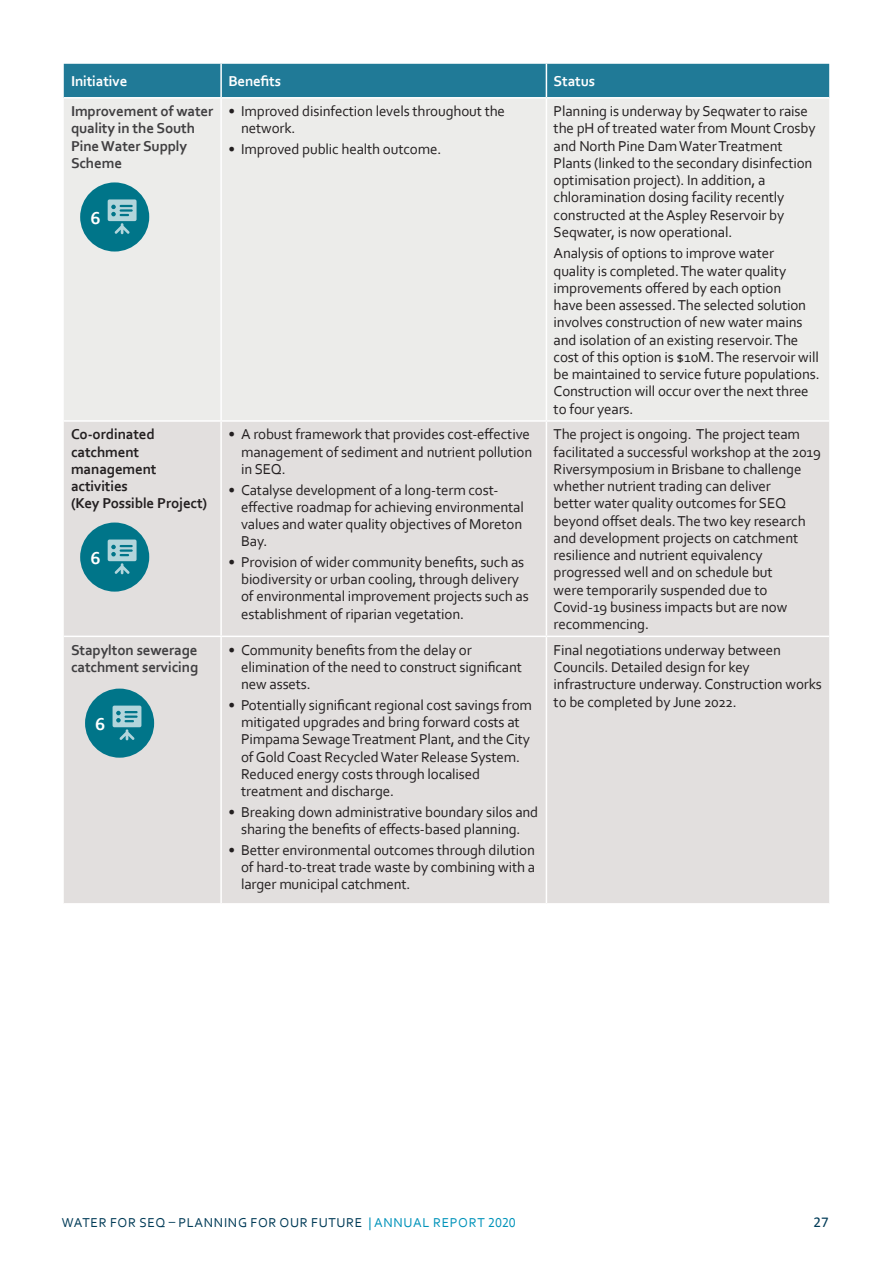
<style>
.page{position:relative;width:893px;height:1263px;background:#fff}
.page>*{position:absolute;margin:0;border:0;box-sizing:border-box;transform-origin:0 0}
.t1{font:700 18.15px "Corbel";color:#fff}
.Table_body{font:15px/17.2px "Corbel";letter-spacing:-.01em;color:#231f20}
.Table_body-2{font:700 15px/17.2px "Corbel";letter-spacing:-.01em;color:#403f41}
.Table_body-3{font:700 15px/17.2px "Corbel";letter-spacing:-.01em;color:#231f20}
.Table_body-4{font:700 15px "Corbel";letter-spacing:-.01em;color:#fff}
.t2{font:15px "Calibri";color:#003b57}
.t3{font:13.5px "Corbel";letter-spacing:.05em;color:#003b57}
.s1{color:#0093ba}
</style>
<div class="page">
<div style="left:64px;top:64px;width:765px;height:33px;background:#207a97"></div>
<div style="left:64px;top:99px;width:765px;height:321px;background:#ececea"></div>
<div style="left:64px;top:422px;width:765px;height:481px;background:#e2dfde"></div>
<hr style="left:220px;top:99px;width:2px;height:321px;background:#fff">
<hr style="left:546px;top:99px;width:1px;height:321px;background:#fff">
<hr style="left:220px;top:422px;width:2px;height:214px;background:#fff">
<hr style="left:546px;top:422px;width:1px;height:214px;background:#fff">
<hr style="left:64px;top:636px;width:157px;height:1px;background:#fff">
<hr style="left:221px;top:636px;width:325px;height:1px;background:#fff">
<hr style="left:220px;top:637px;width:2px;height:266px;background:#fff">
<hr style="left:546px;top:636px;width:283px;height:1px;background:#fff">
<hr style="left:546px;top:637px;width:1px;height:266px;background:#fff">
<hr style="left:220px;top:64px;width:2px;height:33px;background:#fff">
<hr style="left:546px;top:64px;width:1px;height:33px;background:#fff">
<div style="left:80px;top:182px;width:69px;height:70px;background:#007589;border-radius:50%"></div>
<svg style="left:108px;top:199px;width:29px;height:35px"></svg>
<div style="left:80px;top:522px;width:69px;height:70px;background:#007589;border-radius:50%"></div>
<svg style="left:108px;top:539px;width:29px;height:35px"></svg>
<div style="left:85px;top:689px;width:69px;height:69px;background:#007589;border-radius:50%"></div>
<svg style="left:113px;top:706px;width:28px;height:34px"></svg>
<p class="Table_body-4" style="left:71px;top:72px;width:58px">Initiative</p>
<p class="Table_body-4" style="left:228px;top:72px;width:54px">Benefits</p>
<p class="Table_body-4" style="left:554px;top:72px;width:43px">Status</p>
<p class="Table_body-2" style="left:71px;top:102px;width:144px">Improvement of water quality in the South<br>Pine Water Supply<br>Scheme</p>
<p class="Table_body" style="left:241px;top:102px;width:265px;text-indent:-13px">• Improved disinfection levels throughout the network.</p>
<p class="Table_body" style="left:554px;top:102px;width:263px">Planning is underway by Seqwater to raise the pH of treated water from Mount Crosby and North Pine Dam Water Treatment Plants (linked to the secondary disinfection optimisation project). In addition, a chloramination dosing facility recently constructed at the Aspley Reservoir by Seqwater, is now operational.</p>
<p class="Table_body" style="left:554px;top:244px;width:268px">Analysis of options to improve water<br>quality is completed. The water quality improvements offered by each option<br>have been assessed. The selected solution involves construction of new water mains and isolation of an existing reservoir. The cost of this option is $10M. The reservoir will be maintained to service future populations.<br>Construction will occur over the next three to four years.</p>
<p class="Table_body" style="left:228px;top:140px;width:214px">• Improved public health outcome.</p>
<p class="t1" style="left:90px;top:206px;width:11px">6</p>
<p class="Table_body-3" style="left:71px;top:425px;width:138px">Co-ordinated catchment management activities<br>(Key Possible Project)</p>
<p class="Table_body" style="left:241px;top:425px;width:293px;text-indent:-13px">• A robust framework that provides cost-effective management of sediment and nutrient pollution in SEQ.</p>
<p class="Table_body" style="left:241px;top:480px;width:284px;text-indent:-13px">• Catalyse development of a long-term cost&shy;effective roadmap for achieving environmental values and water quality objectives of Moreton Bay.</p>
<p class="Table_body" style="left:241px;top:553px;width:289px;text-indent:-13px">• Provision of wider community benefits, such as biodiversity or urban cooling, through delivery of environmental improvement projects such as establishment of riparian vegetation.</p>
<p class="t1" style="left:90px;top:546px;width:11px">6</p>
<p class="Table_body-2" style="left:71px;top:641px;width:129px">Stapylton sewerage catchment servicing</p>
<p class="Table_body" style="left:241px;top:641px;width:283px;text-indent:-13px">• Community benefits from the delay or elimination of the need to construct significant new assets.</p>
<p class="Table_body" style="left:241px;top:696px;width:292px;text-indent:-13px">• Potentially significant regional cost savings from mitigated upgrades and bring forward costs at Pimpama Sewage Treatment Plant, and the City of Gold Coast Recycled Water Release System.<br>Reduced energy costs through localised treatment and discharge.</p>
<p class="Table_body" style="left:228px;top:803px;width:311px;text-align:center">• Breaking down administrative boundary silos and sharing the benefits of effects-based planning.</p>
<p class="Table_body" style="left:241px;top:841px;width:296px;text-align:justify;text-indent:-13px">• Better environmental outcomes through dilution of hard-to-treat trade waste by combining with a larger municipal catchment.</p>
<p class="t1" style="left:95px;top:713px;width:11px">6</p>
<p class="Table_body" style="left:554px;top:425px;width:269px">The project is ongoing. The project team facilitated a successful workshop at the 2019<br>Riversymposium in Brisbane to challenge whether nutrient trading can deliver<br>better water quality outcomes for SEQ beyond offset deals. The two key research and development projects on catchment resilience and nutrient equivalency progressed well and on schedule but<br>were temporarily suspended due to Covid-19 business impacts but are now recommencing.</p>
<p class="Table_body" style="left:554px;top:641px;width:270px">Final negotiations underway between Councils. Detailed design for key infrastructure underway. Construction works to be completed by June 2022.</p>
<p class="t3" style="left:62px;top:1214px;width:455px">WATER FOR SEQ – PLANNING FOR OUR FUTURE <span class="s1">| ANNUAL REPORT 2020</span></p>
<p class="t2" style="left:814px;top:1213px;width:17px">27</p>
</div>
